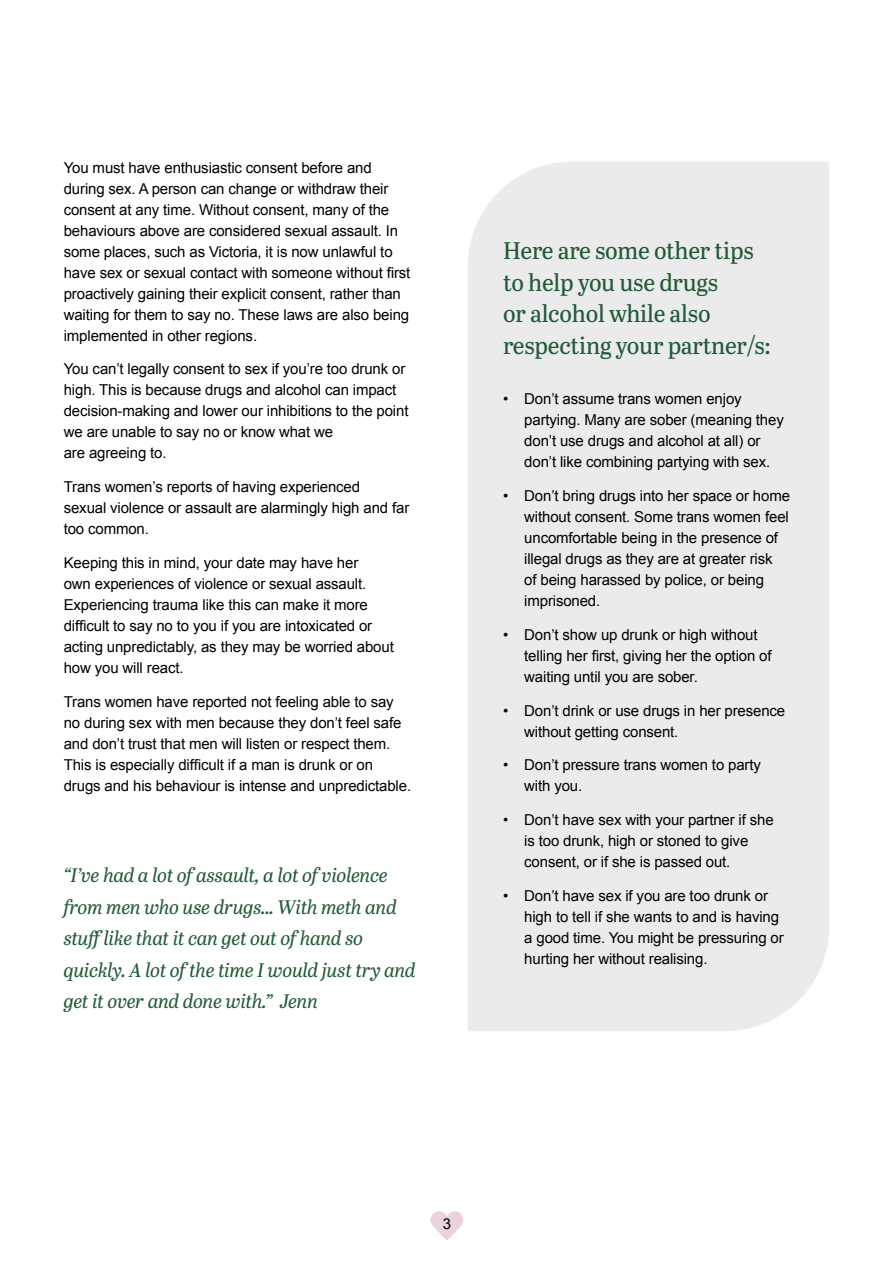
<style>
.page{position:relative;width:893px;height:1263px;background:#fff}
.page>*{position:absolute;margin:0;border:0;box-sizing:border-box;transform-origin:0 0}
.heading_2{font:24px/31.5px "Abril Titling";letter-spacing:-.01em;color:#215a37}
.copy_quote_italic{font:italic 19.5px/31.5px "Abril Titling";letter-spacing:-.005em;color:#215a37}
.copy{font:15px/21px "Arial";letter-spacing:-.01em;color:#000}
.copy_indent{font:15px/21px "Arial";letter-spacing:-.01em;color:#000}
</style>
<div class="page">
<div style="left:468px;top:162px;width:361px;height:869px;background:#ebebec"></div>
<svg style="left:431px;top:1211px;width:32px;height:29px"></svg>
<p class="copy" style="left:64px;top:157px;width:348px">You must have enthusiastic consent before and during sex. A person can change or withdraw their consent at any time. Without consent, many of the behaviours above are considered sexual assault. In some places, such as Victoria, it is now unlawful to have sex or sexual contact with someone without first proactively gaining their explicit consent, rather than waiting for them to say no. These laws are also being implemented in other regions.</p>
<p class="copy" style="left:64px;top:359px;width:346px">You can’t legally consent to sex if you’re too drunk or high. This is because drugs and alcohol can impact decision-making and lower our inhibitions to the point we are unable to say no or know what we<br>are agreeing to.</p>
<p class="copy" style="left:64px;top:476px;width:347px">Trans women’s reports of having experienced<br>sexual violence or assault are alarmingly high and far too common.</p>
<p class="copy" style="left:64px;top:552px;width:332px">Keeping this in mind, your date may have her<br>own experiences of violence or sexual assault.<br>Experiencing trauma like this can make it more difficult to say no to you if you are intoxicated or acting unpredictably, as they may be worried about how you will react.</p>
<p class="copy" style="left:64px;top:691px;width:349px">Trans women have reported not feeling able to say no during sex with men because they don’t feel safe and don’t trust that men will listen or respect them.<br>This is especially difficult if a man is drunk or on drugs and his behaviour is intense and unpredictable.</p>
<p class="copy_quote_italic" style="left:64px;top:859px;width:353px">“I’ve had a lot of assault, a lot of violence from men who use drugs... With meth and stuff like that it can get out of hand so quickly. A lot of the time I would just try and get it over and done with.” Jenn</p>
<p class="heading_2" style="left:503px;top:234px;width:269px">Here are some other tips to help you use drugs<br>or alcohol while also respecting your partner/s:</p>
<p class="copy_indent" style="left:524px;top:389px;width:261px;text-indent:-21px">• Don’t assume trans women enjoy partying. Many are sober (meaning they don’t use drugs and alcohol at all) or don’t like combining partying with sex.</p>
<p class="copy_indent" style="left:524px;top:485px;width:267px;text-indent:-21px">• Don’t bring drugs into her space or home without consent. Some trans women feel uncomfortable being in the presence of illegal drugs as they are at greater risk<br>of being harassed by police, or being imprisoned.</p>
<p class="copy_indent" style="left:524px;top:624px;width:249px;text-indent:-21px">• Don’t show up drunk or high without telling her first, giving her the option of waiting until you are sober.</p>
<p class="copy_indent" style="left:524px;top:700px;width:262px;text-indent:-21px">• Don’t drink or use drugs in her presence without getting consent.</p>
<p class="copy_indent" style="left:524px;top:755px;width:238px;text-indent:-21px">• Don’t pressure trans women to party with you.</p>
<p class="copy_indent" style="left:524px;top:809px;width:251px;text-indent:-21px">• Don’t have sex with your partner if she is too drunk, high or stoned to give consent, or if she is passed out.</p>
<p class="copy_indent" style="left:524px;top:885px;width:261px;text-indent:-21px">• Don’t have sex if you are too drunk or high to tell if she wants to and is having a good time. You might be pressuring or hurting her without realising.</p>
<p class="copy" style="left:443px;top:1213px;width:10px">3</p>
</div>
